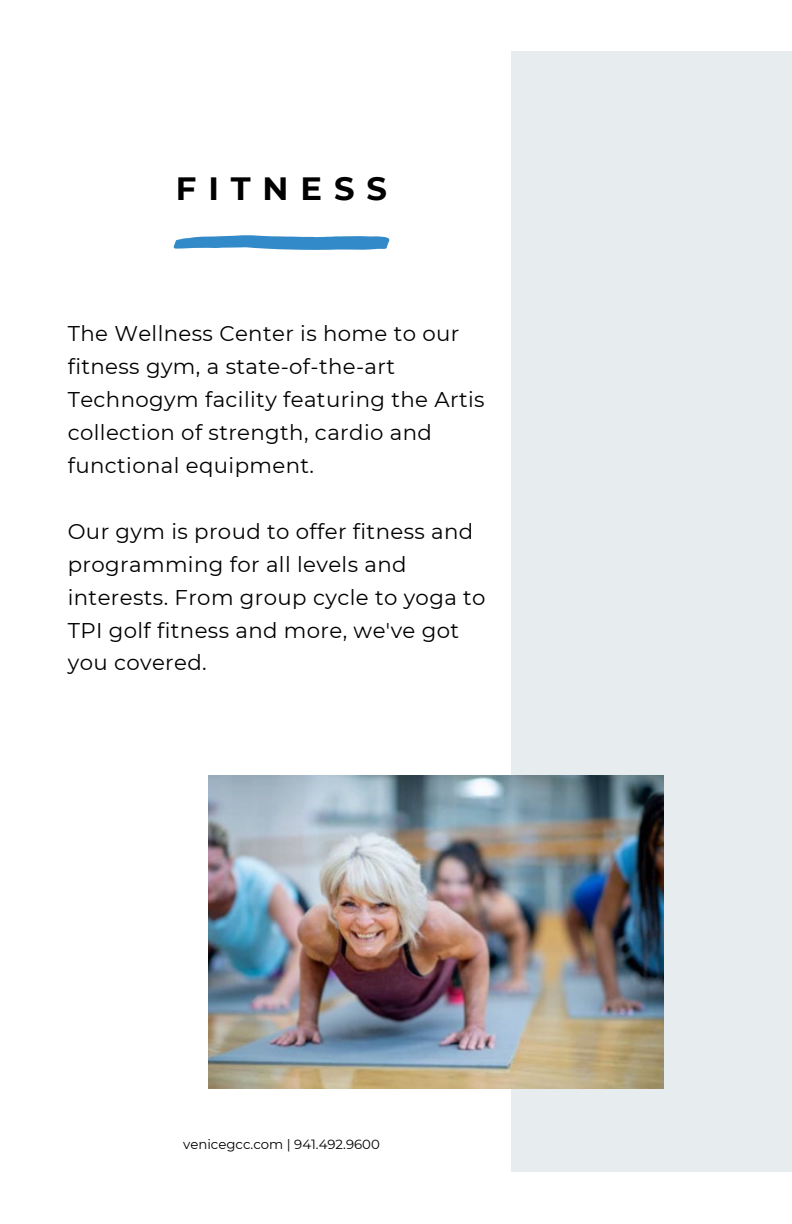
<style>
.page{position:relative;width:792px;height:1224px;background:#fff}
.page>*{position:absolute;margin:0;border:0;box-sizing:border-box;transform-origin:0 0}
.t1{font:700 32.2px "Montserrat";letter-spacing:.37em;color:#000}
.t2{font:21.2px/33px "Montserrat";letter-spacing:.02em;color:#000}
.t3{font:13.4px "Montserrat";color:#000}
</style>
<div class="page">
<svg style="left:173px;top:235px;width:216px;height:15px;background:#5aa0d2"></svg>
<div style="left:511px;top:51px;width:281px;height:1121px;background:#e7ecee"></div>
<img style="left:209px;top:775px;width:454px;height:314px">
<p class="t1" style="left:176px;top:169px;width:213px">FITNESS</p>
<p class="t2" style="left:68px;top:317px;width:418px">The Wellness Center is home to our fitness gym, a state-of-the-art Technogym facility featuring the Artis collection of strength, cardio and functional equipment.</p>
<p class="t2" style="left:68px;top:515px;width:419px">Our gym is proud to offer fitness and programming for all levels and interests. From group cycle to yoga to<br>TPI golf fitness and more, we've got you covered.</p>
<p class="t3" style="left:183px;top:1136px;width:198px">venicegcc.com | 941.492.9600</p>
</div>
